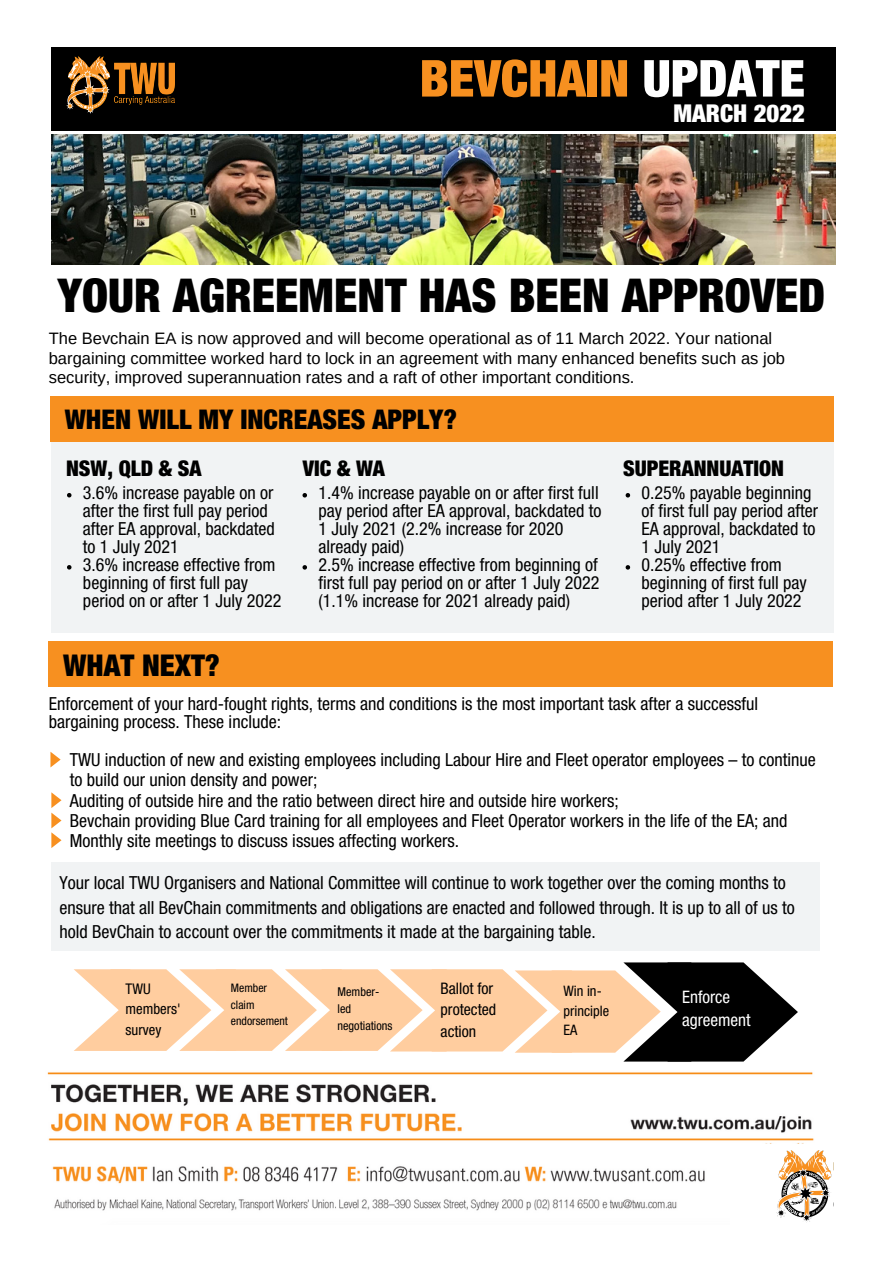
<style>
.page{position:relative;width:894px;height:1264px;background:#fff}
.page>*{position:absolute;margin:0;border:0;box-sizing:border-box;transform-origin:0 0}
.t1{font:900 condensed 51px "Helvetica Neue LT Std";color:#f79020}
.t2{font:900 condensed 46.65px "Helvetica Neue LT Std";color:#000}
.t3{font:900 condensed 30px "Helvetica Neue LT Std";color:#000}
.t4{font:900 condensed 27.15px "Helvetica Neue LT Std";color:#000}
.t5{font:900 condensed 24.6px "Helvetica Neue LT Std";color:#fff}
.t6{font:900 condensed 21.6px "Helvetica Neue LT Std";color:#000}
.t7{font:condensed 18px/18px "Helvetica Neue LT Std";color:#000}
.t8{font:condensed 17.25px/23.5px "Helvetica Neue LT Std";color:#fff}
.t9{font:16.5px/19.2px "Arimo";color:#000}
.t10{font:condensed 15.9px "Helvetica Neue LT Std";color:#000}
.t11{font:condensed 14.7px/20.4px "Helvetica Neue LT Std";color:#000}
.t12{font:condensed 14.4px/20px "Helvetica Neue LT Std";color:#000}
.t13{font:condensed 12.15px "Helvetica Neue LT Std";color:#000}
.t14{font:condensed 11.7px/16.4px "Helvetica Neue LT Std";color:#000}
.s1{color:#fff}
</style>
<div class="page">
<div style="left:51px;top:48px;width:784px;height:83px;background:#000"></div>
<img style="left:66px;top:56px;width:108px;height:58px">
<img style="left:776px;top:1150px;width:56px;height:72px">
<img style="left:51px;top:135px;width:784px;height:129px">
<svg style="left:74px;top:962px;width:723px;height:99px"></svg>
<img style="left:47px;top:1072px;width:767px;height:69px">
<div style="left:48px;top:641px;width:784px;height:45px;background:#f79020"></div>
<svg style="left:50px;top:751px;width:11px;height:16px"></svg>
<svg style="left:51px;top:792px;width:10px;height:56px"></svg>
<div style="left:51px;top:862px;width:768px;height:89px;background:#f1f3f4"></div>
<div style="left:51px;top:442px;width:782px;height:190px;background:#f1f3f4"></div>
<div style="left:50px;top:396px;width:782px;height:45px;background:#f79020"></div>
<svg style="left:67px;top:493px;width:4px;height:4px"></svg>
<svg style="left:67px;top:565px;width:4px;height:4px"></svg>
<svg style="left:302px;top:493px;width:5px;height:4px"></svg>
<svg style="left:302px;top:565px;width:5px;height:4px"></svg>
<svg style="left:625px;top:493px;width:5px;height:4px"></svg>
<svg style="left:625px;top:565px;width:5px;height:4px"></svg>
<img style="left:52px;top:1166px;width:653px;height:45px">
<p class="t1" style="left:419px;top:60px;width:387px">BEVCHAIN <span class="s1">UPDATE</span></p>
<p class="t5" style="left:673px;top:105px;width:133px">MARCH 2022</p>
<p class="t2" style="left:58px;top:278px;width:768px">YOUR AGREEMENT HAS BEEN APPROVED</p>
<p class="t9" style="left:49px;top:329px;width:737px">The Bevchain EA is now approved and will become operational as of 11 March 2022. Your national bargaining committee worked hard to lock in an agreement with many enhanced benefits such as job security, improved superannuation rates and a raft of other important conditions.</p>
<p class="t4" style="left:65px;top:409px;width:393px">WHEN WILL MY INCREASES APPLY?</p>
<p class="t6" style="left:66px;top:461px;width:137px">NSW, QLD &amp; SA</p>
<p class="t6" style="left:303px;top:461px;width:83px">VIC &amp; WA</p>
<p class="t6" style="left:623px;top:461px;width:162px">SUPERANNUATION</p>
<p class="t7" style="left:318px;top:486px;width:284px">1.4% increase payable on or after first full pay period after EA approval, backdated to 1 July 2021 (2.2% increase for 2020 already paid)</p>
<p class="t7" style="left:318px;top:558px;width:282px;text-align:justify">2.5% increase effective from beginning of first full pay period on or after 1 July 2022 (1.1% increase for 2021 already paid)</p>
<p class="t7" style="left:83px;top:486px;width:193px">3.6% increase payable on or after the first full pay period after EA approval, backdated to 1 July 2021</p>
<p class="t7" style="left:83px;top:558px;width:200px">3.6% increase effective from beginning of first full pay period on or after 1 July 2022</p>
<p class="t7" style="left:641px;top:486px;width:178px">0.25% payable beginning of first full pay period after<br>EA approval, backdated to<br>1 July 2021</p>
<p class="t7" style="left:641px;top:558px;width:167px">0.25% effective from beginning of first full pay period after 1 July 2022</p>
<p class="t3" style="left:63px;top:654px;width:158px">WHAT NEXT?</p>
<p class="t7" style="left:49px;top:696px;width:710px">Enforcement of your hard-fought rights, terms and conditions is the most important task after a successful bargaining process. These include:</p>
<p class="t7" style="left:70px;top:752px;width:747px;line-height:20.2px">TWU induction of new and existing employees including Labour Hire and Fleet operator employees – to continue to build our union density and power;</p>
<p class="t7" style="left:70px;top:793px;width:550px">Auditing of outside hire and the ratio between direct hire and outside hire workers;</p>
<p class="t7" style="left:70px;top:814px;width:719px">Bevchain providing Blue Card training for all employees and Fleet Operator workers in the life of the EA; and</p>
<p class="t7" style="left:70px;top:834px;width:391px">Monthly site meetings to discuss issues affecting workers.</p>
<p class="t7" style="left:59px;top:872px;width:736px;line-height:24.8px">Your local TWU Organisers and National Committee will continue to work together over the coming months to ensure that all BevChain commitments and obligations are enacted and followed through. It is up to all of us to hold BevChain to account over the commitments it made at the bargaining table.</p>
<p class="t11" style="left:126px;top:980px;width:57px">TWU members' survey</p>
<p class="t10" style="left:440px;top:982px;width:54px">Ballot for</p>
<p class="t14" style="left:231px;top:981px;width:58px">Member claim endorsement</p>
<p class="t13" style="left:337px;top:987px;width:43px">Member-</p>
<p class="t10" style="left:440px;top:1004px;width:57px">protected</p>
<p class="t10" style="left:440px;top:1025px;width:37px">action</p>
<p class="t13" style="left:337px;top:1004px;width:15px">led</p>
<p class="t13" style="left:337px;top:1020px;width:56px">negotiations</p>
<p class="t12" style="left:563px;top:982px;width:47px">Win in&shy;principle<br>EA</p>
<p class="t8" style="left:682px;top:987px;width:70px">Enforce agreement</p>
</div>
